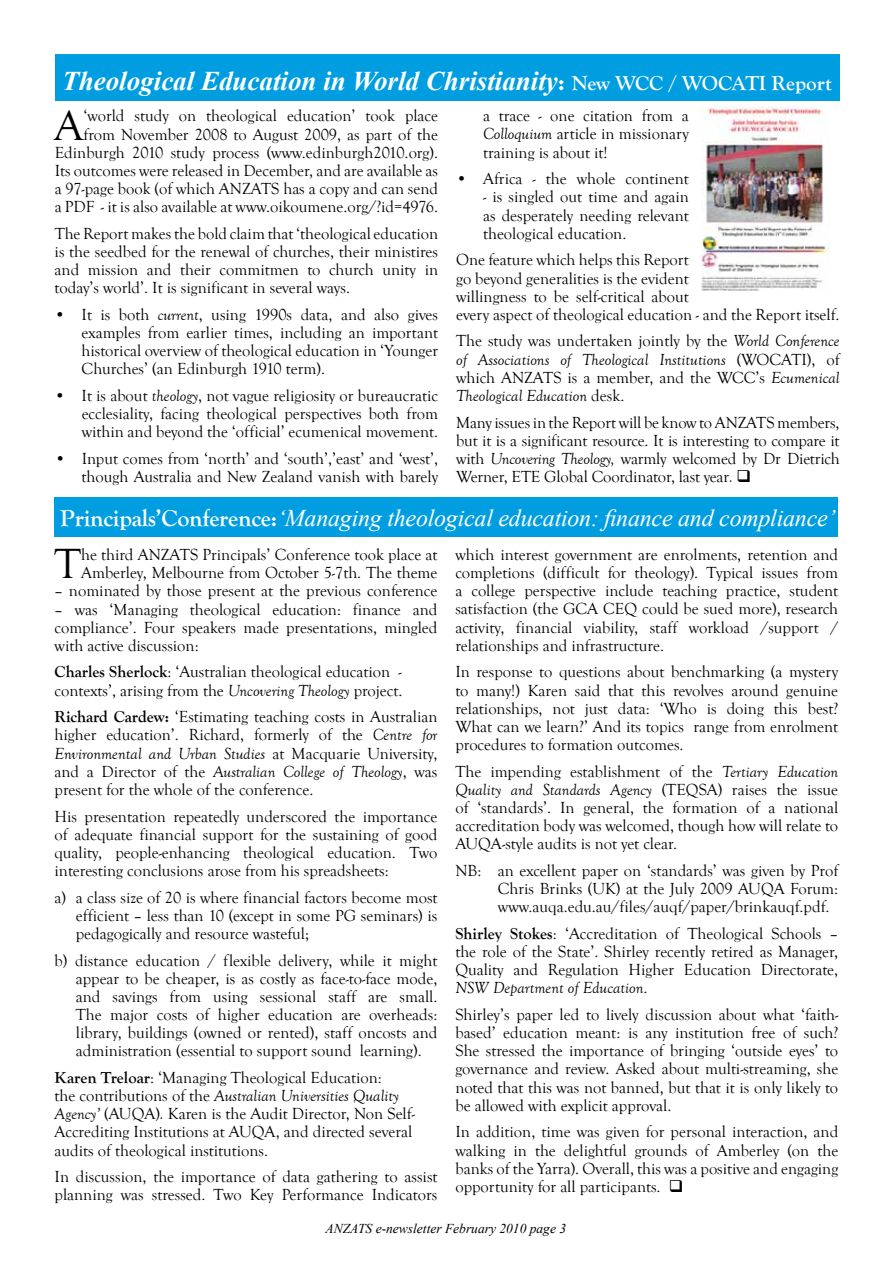
<style>
.page{position:relative;width:893px;height:1263px;background:#fff}
.page>*{position:absolute;margin:0;border:0;box-sizing:border-box;transform-origin:0 0}
.t1{font:43.5px "Goudy Old Style T";color:#000}
.t2{font:italic 700 27px "Times New Roman";color:#fff}
.t3{font:italic 24px "Times New Roman";letter-spacing:-.01em;color:#fff}
.t4{font:16.5px/18.1px "Goudy Old Style T";color:#000;text-align:justify}
.t5{font:italic 16.5px/18.1px "Goudy Old Style T";color:#000;text-align:justify}
.t6{font:italic 13.5px "Times New Roman";color:#000}
.s1{font-family:"Goudy Old Style T";font-style:normal}
.s2{font-family:"Goudy Old Style T";font-style:normal;font-size:21px}
.s3{font-style:italic}
.s4{font-style:normal}
.s5{font-family:"Goudy Old Style T";font-weight:700;font-style:normal}
.s6{font-weight:700}
</style>
<div class="page">
<div style="left:55px;top:497px;width:783px;height:40px;background:#009ee0"></div>
<div style="left:55px;top:55px;width:785px;height:46px;background:#009ee0"></div>
<img style="left:702px;top:107px;width:126px;height:183px">
<h2 class="t2" style="left:62px;top:62px;width:771px">Theological Education in World Christianity<span class="s1">:</span> <span class="s2">New WCC / WOCATI Report</span></h2>
<h1 class="t1" style="left:55px;top:101px;width:30px">A</h1>
<p class="t4" style="left:55px;top:107px;width:385px;text-align:right">‘world study on theological education’ took place from November 2008 to August 2009, as part of the Edinburgh 2010 study process (www.edinburgh2010.org).<br>Its outcomes were released in December, and are available as a 97-page book (of which ANZATS has a copy and can send a PDF - it is also available at www.oikoumene.org/?id=4976.</p>
<p class="t4" style="left:55px;top:225px;width:385px">The Report makes the bold claim that ‘theological education is the seedbed for the renewal of churches, their ministires and mission and their commitmen to church unity in today’s world’. It is significant in several ways.</p>
<p class="t4" style="left:82px;top:306px;width:358px;text-indent:-27px">• It is both <span class="s3">current</span>, using 1990s data, and also gives examples from earlier times, including an important historical overview of theological education in ‘Younger Churches’ (an Edinburgh 1910 term).</p>
<p class="t4" style="left:82px;top:387px;width:358px;text-indent:-27px">• It is about <span class="s3">theology</span>, not vague religiosity or bureaucratic ecclesiality, facing theological perspectives both from within and beyond the ‘official’ ecumenical movement.</p>
<p class="t4" style="left:55px;top:450px;width:385px;text-align:right">• Input comes from ‘north’ and ‘south’,’east’ and ‘west’, though Australia and New Zealand vanish with barely</p>
<p class="t4" style="left:483px;top:107px;width:207px">a trace - one citation from a <span class="s3">Colloquium</span> article in missionary training is about it!</p>
<p class="t4" style="left:456px;top:170px;width:234px">• Africa - the whole continent</p>
<p class="t4" style="left:483px;top:188px;width:207px">- is singled out time and again as desperately needing relevant theological education.</p>
<p class="t4" style="left:456px;top:251px;width:385px;text-align:left">One feature which helps this Report<br>go beyond generalities is the evident<br>willingness to be self-critical about<br>every aspect of theological education - and the Report itself.</p>
<p class="t5" style="left:456px;top:332px;width:385px"><span class="s4">The study was undertaken jointly by the</span> World Conference of Associations of Theological Institutions <span class="s4">(WOCATI), of which ANZATS is a member, and the WCC’s</span> Ecumenical Theological Education <span class="s4">desk.</span></p>
<p class="t4" style="left:456px;top:413px;width:385px">Many issues in the Report will be know to ANZATS members, but it is a significant resource. It is interesting to compare it with <span class="s3">Uncovering Theology,</span> warmly welcomed by Dr Dietrich Werner, ETE Global Coordinator, last year<span class="s3">.</span> ❑</p>
<h3 class="t3" style="left:60px;top:501px;width:777px"><span class="s5">Principals’Conference:</span>‘Managing theological education: finance and compliance’</h3>
<h1 class="t1" style="left:55px;top:540px;width:28px">T</h1>
<p class="t4" style="left:81px;top:546px;width:358px">he third ANZATS Principals’ Conference took place at<br>Amberley, Melbourne from October 5-7th. The theme</p>
<p class="t4" style="left:55px;top:582px;width:384px">– nominated by those present at the previous conference</p>
<p class="t4" style="left:55px;top:600px;width:384px">– was ‘Managing theological education: finance and compliance’. Four speakers made presentations, mingled with active discussion:</p>
<p class="t4" style="left:55px;top:663px;width:349px"><span class="s6">Charles Sherlock</span>: ‘Australian theological education - contexts’, arising from the <span class="s3">Uncovering Theology</span> project.</p>
<p class="t4" style="left:55px;top:708px;width:384px"><span class="s6">Richard Cardew:</span> ‘Estimating teaching costs in Australian higher education’. Richard, formerly of the <span class="s3">Centre for Environmental and Urban Studies</span> at Macquarie University, and a Director of the <span class="s3">Australian College of Theology</span>, was present for the whole of the conference.</p>
<p class="t4" style="left:55px;top:807px;width:384px">His presentation repeatedly underscored the importance of adequate financial support for the sustaining of good quality, people-enhancing theological education. Two interesting conclusions arose from his spreadsheets:</p>
<p class="t4" style="left:76px;top:888px;width:363px;text-indent:-21px">a) a class size of 20 is where financial factors become most efficient – less than 10 (except in some PG seminars) is pedagogically and resource wasteful;</p>
<p class="t4" style="left:76px;top:951px;width:363px;text-indent:-21px">b) distance education / flexible delivery, while it might appear to be cheaper, is as costly as face-to-face mode, and savings from using sessional staff are small.<br>The major costs of higher education are overheads: library, buildings (owned or rented), staff oncosts and administration (essential to support sound learning).</p>
<p class="t4" style="left:55px;top:1069px;width:362px;text-align:left"><span class="s6">Karen Treloar</span>: ‘Managing Theological Education:<br>the contributions of the <span class="s3">Australian Universities Quality Agency’</span> (AUQA)<span class="s3">.</span> Karen is the Audit Director, Non Self-Accrediting Institutions at AUQA, and directed several audits of theological institutions.</p>
<p class="t4" style="left:55px;top:1168px;width:384px">In discussion, the importance of data gathering to assist planning was stressed. Two Key Performance Indicators</p>
<p class="t4" style="left:455px;top:546px;width:384px">which interest government are enrolments, retention and completions (difficult for theology). Typical issues from a college perspective include teaching practice, student satisfaction (the GCA CEQ could be sued more), research activity, financial viability, staff workload /support / relationships and infrastructure.</p>
<p class="t4" style="left:455px;top:663px;width:384px">In response to questions about benchmarking (a mystery to many!) Karen said that this revolves around genuine relationships, not just data: ‘Who is doing this best?<br>What can we learn?’ And its topics range from enrolment procedures to formation outcomes.</p>
<p class="t4" style="left:455px;top:762px;width:384px">The impending establishment of the <span class="s3">Tertiary Education Quality and Standards Agency</span> (TEQSA) raises the issue of ‘standards’. In general, the formation of a national accreditation body was welcomed, though how will relate to AUQA-style audits is not yet clear.</p>
<p class="t4" style="left:498px;top:862px;width:342px;text-indent:-43px">NB: an excellent paper on ‘standards’ was given by Prof Chris Brinks (UK) at the July 2009 AUQA Forum: www.auqa.edu.au/files/auqf/paper/brinkauqf.pdf.</p>
<p class="t4" style="left:455px;top:925px;width:384px"><span class="s6">Shirley Stokes</span>: ‘Accreditation of Theological Schools – the role of the State’. Shirley recently retired as Manager, Quality and Regulation Higher Education Directorate, <span class="s3">NSW Department of Education</span>.</p>
<p class="t4" style="left:455px;top:1006px;width:384px">Shirley’s paper led to lively discussion about what ‘faith&shy;based’ education meant: is any institution free of such?<br>She stressed the importance of bringing ‘outside eyes’ to governance and review. Asked about multi-streaming, she noted that this was not banned, but that it is only likely to be allowed with explicit approval.</p>
<p class="t4" style="left:455px;top:1123px;width:384px">In addition, time was given for personal interaction, and walking in the delightful grounds of Amberley (on the banks of the Yarra). Overall, this was a positive and engaging opportunity for all participants. ❑</p>
<p class="t6" style="left:326px;top:1220px;width:242px">ANZATS e-newsletter February 2010 page 3</p>
</div>
